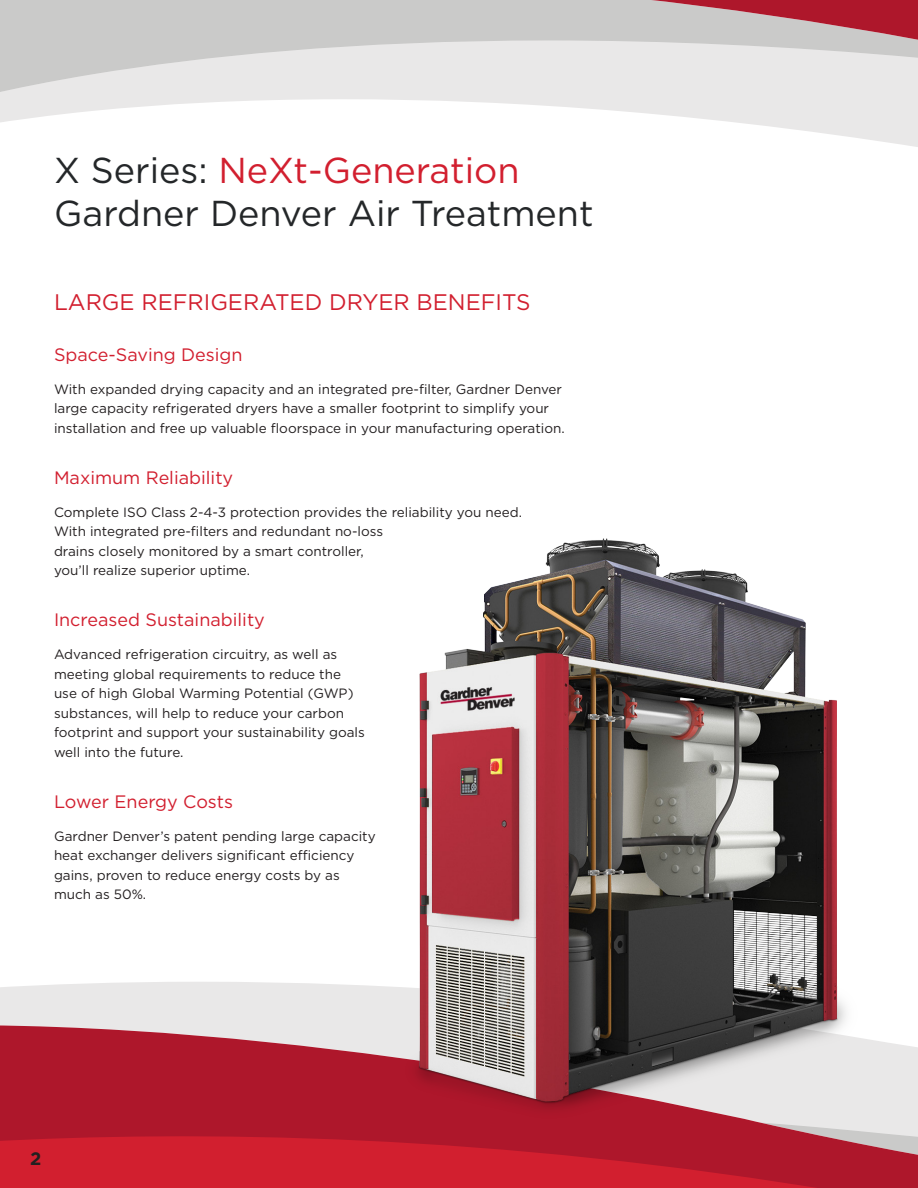
<style>
.page{position:relative;width:918px;height:1188px;background:#fff}
.page>*{position:absolute;margin:0;border:0;box-sizing:border-box;transform-origin:0 0}
.Top_Heading_24_-_for{font:36px/43.5px "Gotham";color:#242729}
.Heading_12{font:22.5px "Gotham";color:#d21f2f}
.Heading_12-2{font:18px "Gotham";color:#d21f2f}
.t1{font:700 18px "Gotham";color:#231f20}
.Body_Text_9{font:13.5px/19.5px "Gotham";color:#231f20}
.s1{color:#d21f2f}
</style>
<div class="page">
<div style="left:0;top:982px;width:387px;height:43px;background:#e9e8e8"></div>
<svg style="left:0;top:1025px;width:918px;height:105px;background:#b93d4e"></svg>
<svg style="left:0;top:1130px;width:918px;height:58px;background:#c32132"></svg>
<img style="left:387px;top:538px;width:501px;height:582px">
<svg style="left:0;top:64px;width:918px;height:83px;fill:#e9e8e8"></svg>
<svg style="left:0;top:0;width:918px;height:64px;background:#cec1c2"></svg>
<p class="Top_Heading_24_-_for" style="left:54px;top:147px;width:541px">X Series: <span class="s1">NeXt-Generation<br></span>Gardner Denver Air Treatment</p>
<p class="Heading_12" style="left:54px;top:287px;width:478px">LARGE REFRIGERATED DRYER BENEFITS</p>
<p class="Heading_12-2" style="left:54px;top:343px;width:190px">Space-Saving Design</p>
<p class="Body_Text_9" style="left:54px;top:379px;width:512px">With expanded drying capacity and an integrated pre-filter, Gardner Denver large capacity refrigerated dryers have a smaller footprint to simplify your installation and free up valuable floorspace in your manufacturing operation.</p>
<p class="Heading_12-2" style="left:54px;top:466px;width:181px">Maximum Reliability</p>
<p class="Body_Text_9" style="left:54px;top:502px;width:470px">Complete ISO Class 2-4-3 protection provides the reliability you need.<br>With integrated pre-filters and redundant no-loss<br>drains closely monitored by a smart controller,<br>you’ll realize superior uptime.</p>
<p class="Heading_12-2" style="left:54px;top:608px;width:212px">Increased Sustainability</p>
<p class="Body_Text_9" style="left:54px;top:645px;width:312px">Advanced refrigeration circuitry, as well as meeting global requirements to reduce the use of high Global Warming Potential (GWP) substances, will help to reduce your carbon footprint and support your sustainability goals well into the future.</p>
<p class="Heading_12-2" style="left:54px;top:790px;width:180px">Lower Energy Costs</p>
<p class="Body_Text_9" style="left:54px;top:826px;width:323px">Gardner Denver’s patent pending large capacity heat exchanger delivers significant efficiency gains, proven to reduce energy costs by as much as 50%.</p>
<h3 class="t1" style="left:30px;top:1147px;width:13px">2</h3>
</div>
